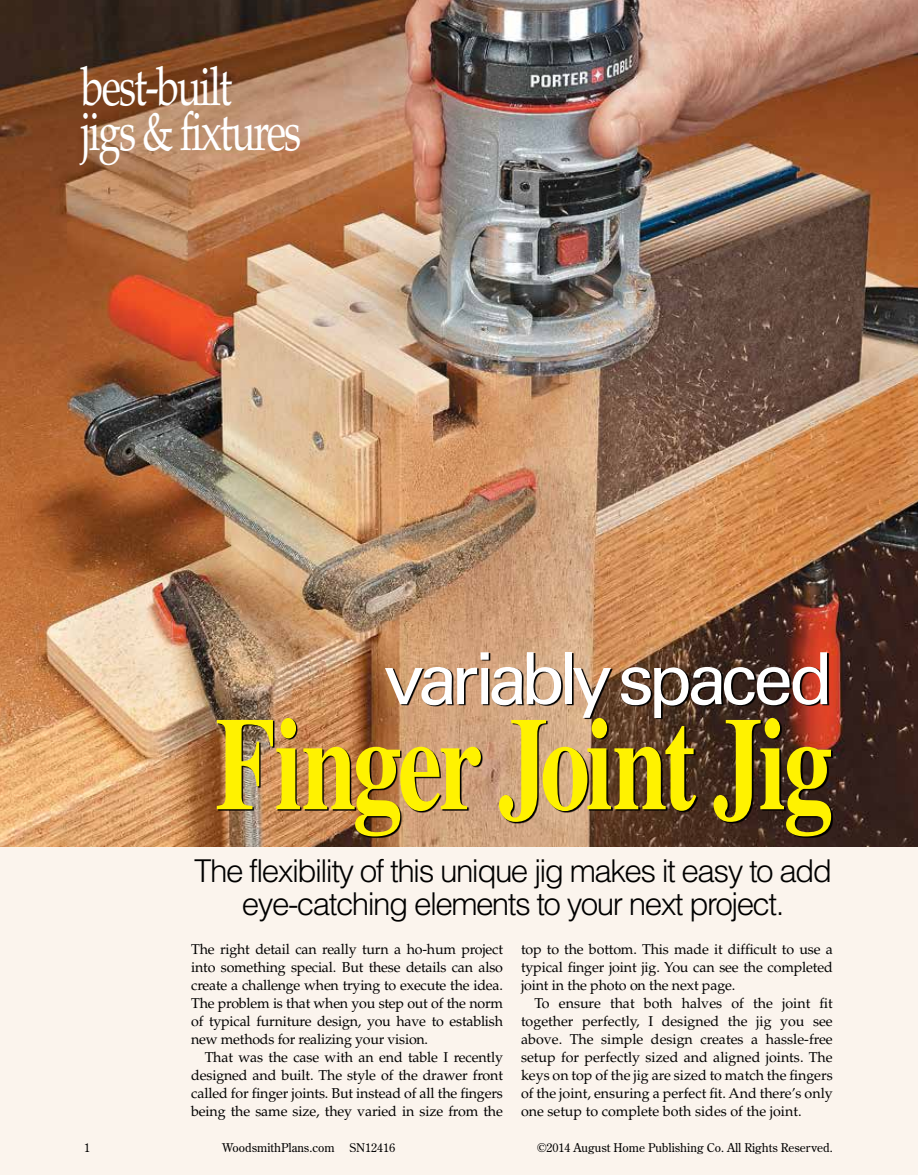
<style>
.page{position:relative;width:918px;height:1175px;background:#fff}
.page>*{position:absolute;margin:0;border:0;box-sizing:border-box;transform-origin:0 0}
.t1{font:700 132px "Times LT Std";letter-spacing:-.04em;color:#fff200;scale:.75 1}
.t2{font:72px "Univers LT Std";letter-spacing:-.085em;color:#fff}
.t3{font:54px/45px "Palatino LT Std";letter-spacing:-.05em;color:#fff;scale:.75 1}
.t4{font:300 31.5px/33px "Helvetica LT Std";letter-spacing:-.05em;color:#000;text-align:center}
.t5{font:14.25px/18px "Palatino LT Std";letter-spacing:-.01em;color:#000;text-align:justify}
.t6{font:12px "Century Old Style";color:#000}
</style>
<div class="page">
<div style="left:0;top:0;width:918px;height:1174px;background:#fbf4ed"></div>
<img style="left:0;top:0;width:918px;height:846px">
<img style="left:218px;top:653px;width:615px;height:185px">
<h3 class="t3" style="left:81px;top:65px;width:295px">best-built<br>jigs &amp; fixtures</h3>
<h2 class="t2" style="left:384px;top:636px;width:450px">variably spaced</h2>
<h1 class="t1" style="left:215px;top:685px;width:825px">Finger Joint Jig</h1>
<h3 class="t4" style="left:194px;top:853px;width:639px">The flexibility of this unique jig makes it easy to add eye-catching elements to your next project.</h3>
<p class="t5" style="left:191px;top:940px;width:313px">The right detail can really turn a ho-hum project into something special. But these details can also create a challenge when trying to execute the idea.<br>The problem is that when you step out of the norm of typical furniture design, you have to establish new methods for realizing your vision.</p>
<p class="t5" style="left:191px;top:1048px;width:313px;text-indent:13px">That was the case with an end table I recently designed and built. The style of the drawer front called for finger joints. But instead of all the fingers being the same size, they varied in size from the</p>
<p class="t5" style="left:521px;top:940px;width:313px">top to the bottom. This made it difficult to use a typical finger joint jig. You can see the completed joint in the photo on the next page.</p>
<p class="t5" style="left:521px;top:994px;width:313px;text-indent:13px">To ensure that both halves of the joint fit together perfectly, I designed the jig you see above. The simple design creates a hassle-free setup for perfectly sized and aligned joints. The keys on top of the jig are sized to match the fingers of the joint, ensuring a perfect fit. And there’s only one setup to complete both sides of the joint.</p>
<p class="t6" style="left:84px;top:1140px;width:7px">1</p>
<p class="t6" style="left:222px;top:1140px;width:175px">WoodsmithPlans.com SN12416</p>
<p class="t6" style="left:537px;top:1140px;width:297px">©2014 August Home Publishing Co. All Rights Reserved.</p>
</div>
